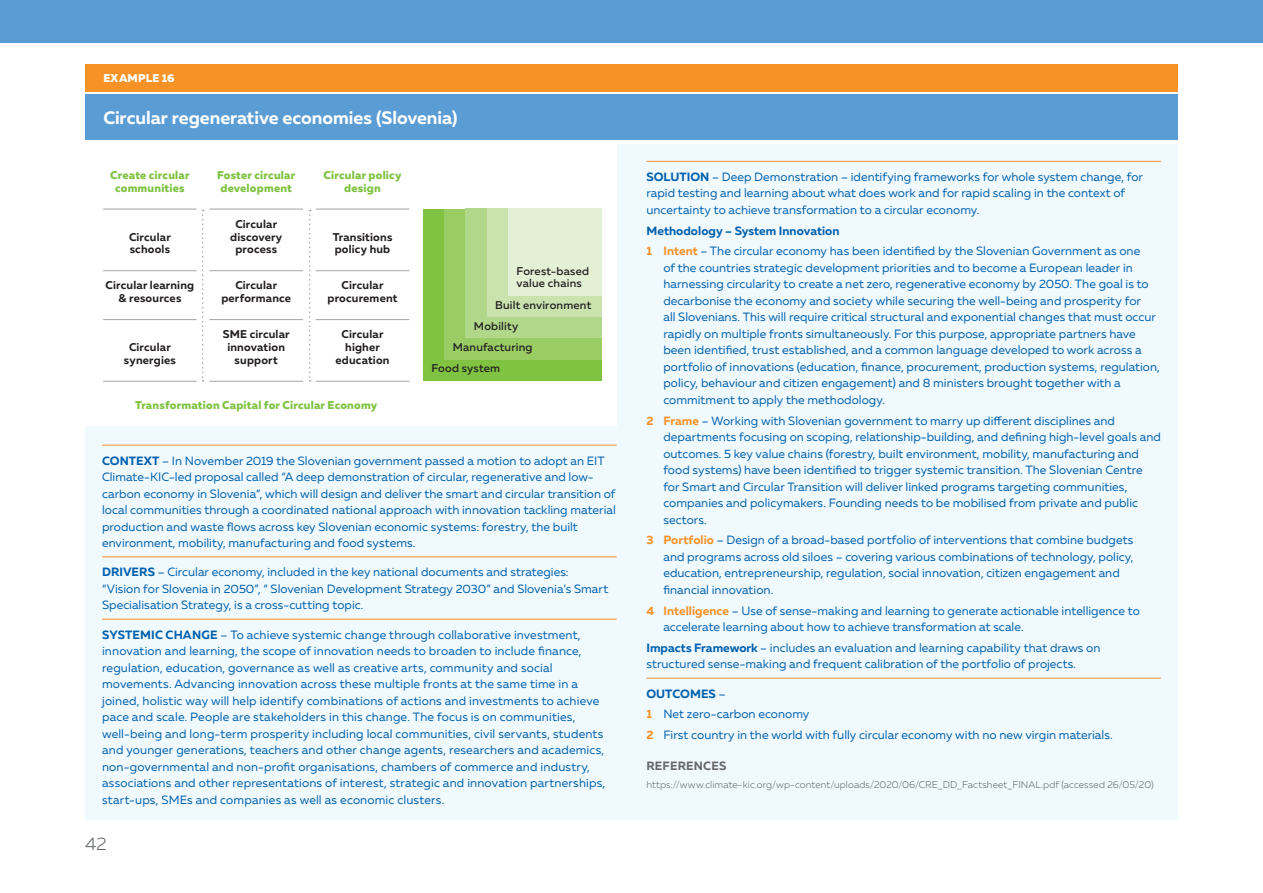
<style>
.page{position:relative;width:1263px;height:893px;background:#fff}
.page>*{position:absolute;margin:0;border:0;box-sizing:border-box;transform-origin:0 0}
.t1{font:700 18px "Muller";letter-spacing:-.005em;color:#fff}
.t2{font:300 18px "Muller";color:#656868}
.t3{font:12px/16.5px "Muller";letter-spacing:.005em;color:#005fad}
.t4{font:700 12px "Muller";letter-spacing:.01em;color:#656868}
.t5{font:700 12px "Muller";color:#005fad}
.t6{font:700 11.25px/12.8px "Muller";letter-spacing:.015em;color:#231f20;text-align:center}
.t7{font:800 11.25px/12.8px "Muller";letter-spacing:.02em;color:#80c342;text-align:center}
.t8{font:500 11.25px/12.8px "Muller";letter-spacing:.015em;color:#231f20}
.t9{font:800 11.25px "Muller";color:#fff}
.t10{font:300 9.75px "Muller";letter-spacing:.01em;color:#656868}
.s1{font-weight:700}
.s2{font-weight:700;color:#f79226}
</style>
<div class="page">
<div style="left:0;top:0;width:1263px;height:43px;background:#5a9dd5"></div>
<div style="left:85px;top:144px;width:1093px;height:675px;background:#eff9fe"></div>
<hr style="left:102px;top:445px;width:515px;height:1px;background:#f79226">
<hr style="left:102px;top:556px;width:515px;height:1px;background:#f79226">
<hr style="left:102px;top:619px;width:515px;height:1px;background:#f79226">
<hr style="left:646px;top:161px;width:515px;height:1px;background:#f79226">
<hr style="left:646px;top:678px;width:515px;height:1px;background:#f79226">
<div style="left:86px;top:64px;width:1092px;height:27px;background:#f79226"></div>
<div style="left:86px;top:94px;width:1092px;height:45px;background:#5a9dd5"></div>
<div style="left:85px;top:144px;width:532px;height:282px;background:#fff"></div>
<hr style="left:103px;top:209px;width:94px;height:1px;background:#a5a3a3">
<hr style="left:103px;top:270px;width:94px;height:1px;background:#a5a3a3">
<hr style="left:103px;top:319px;width:94px;height:1px;background:#a5a3a3">
<hr style="left:103px;top:381px;width:94px;height:1px;background:#a5a3a3">
<hr style="left:209px;top:209px;width:94px;height:1px;background:#a5a3a3">
<hr style="left:209px;top:270px;width:94px;height:1px;background:#a5a3a3">
<hr style="left:209px;top:319px;width:94px;height:1px;background:#a5a3a3">
<hr style="left:209px;top:381px;width:94px;height:1px;background:#a5a3a3">
<hr style="left:316px;top:209px;width:93px;height:1px;background:#a5a3a3">
<hr style="left:316px;top:270px;width:93px;height:1px;background:#a5a3a3">
<hr style="left:316px;top:319px;width:93px;height:1px;background:#a5a3a3">
<hr style="left:316px;top:381px;width:93px;height:1px;background:#a5a3a3">
<div style="left:423px;top:209px;width:178px;height:172px;background:#80c342"></div>
<div style="left:444px;top:209px;width:157px;height:150px;background:#99cc63"></div>
<div style="left:465px;top:209px;width:136px;height:129px;background:#b1d78a"></div>
<div style="left:487px;top:209px;width:114px;height:108px;background:#cae3ae"></div>
<div style="left:508px;top:209px;width:93px;height:87px;background:#e3f0d4"></div>
<svg style="left:202px;top:210px;width:2px;height:172px"></svg>
<svg style="left:309px;top:210px;width:2px;height:172px"></svg>
<p class="t9" style="left:103px;top:71px;width:10px">EXAM</p>
<p class="t9" style="left:138px;top:71px;width:38px">PLE 16</p>
<h1 class="t1" style="left:103px;top:106px;width:356px">Circular regenerative economies (Slovenia)</h1>
<p class="t7" style="left:110px;top:169px;width:81px">Create circular communities</p>
<p class="t6" style="left:129px;top:230px;width:43px;text-align:left">Circular schools</p>
<p class="t6" style="left:106px;top:279px;width:90px">Circular learning &amp; resources</p>
<p class="t6" style="left:124px;top:341px;width:53px">Circular synergies</p>
<p class="t7" style="left:217px;top:169px;width:80px">Foster circular development</p>
<p class="t6" style="left:230px;top:217px;width:54px">Circular discovery process</p>
<p class="t6" style="left:221px;top:279px;width:71px">Circular performance</p>
<p class="t6" style="left:223px;top:328px;width:68px">SME circular innovation support</p>
<p class="t7" style="left:323px;top:169px;width:79px">Circular policy design</p>
<p class="t6" style="left:333px;top:230px;width:61px;text-align:left">Transitions policy hub</p>
<p class="t6" style="left:327px;top:279px;width:72px">Circular procurement</p>
<p class="t6" style="left:336px;top:328px;width:55px">Circular higher education</p>
<p class="t7" style="left:135px;top:398px;width:244px">Transformation Capital for Circular Economy</p>
<p class="t8" style="left:516px;top:264px;width:74px">Forest-based value chains</p>
<p class="t8" style="left:495px;top:298px;width:98px">Built environment</p>
<p class="t8" style="left:474px;top:319px;width:46px">Mobility</p>
<p class="t8" style="left:453px;top:340px;width:81px">Manufacturing</p>
<p class="t8" style="left:431px;top:362px;width:70px">Food system</p>
<p class="t3" style="left:102px;top:452px;width:515px"><span class="s1">CONTEXT</span> – In November 2019 the Slovenian government passed a motion to adopt an EIT Climate-KIC-led proposal called “A deep demonstration of circular, regenerative and low&shy;carbon economy in Slovenia”, which will design and deliver the smart and circular transition of local communities through a coordinated national approach with innovation tackling material production and waste flows across key Slovenian economic systems: forestry, the built environment, mobility, manufacturing and food systems.</p>
<p class="t3" style="left:102px;top:564px;width:508px"><span class="s1">DRIVE RS</span> – Circular economy, included in the key national documents and strategies: “Vision for Slovenia in 2050”, “ Slovenian Development Strategy 2030” and Slovenia’s Smart<br>Specialisation Strategy, is a cross-cutting topic.</p>
<p class="t3" style="left:102px;top:626px;width:505px"><span class="s1">SYSTEM IC CHANGE</span> – To achieve systemic change through collaborative investment, innovation and learning, the scope of innovation needs to broaden to include finance, regulation, education, governance as well as creative arts, community and social movements. Advancing innovation across these multiple fronts at the same time in a joined, holistic way will help identify combinations of actions and investments to achieve pace and scale. People are stakeholders in this change. The focus is on communities, well-being and long-term prosperity including local communities, civil servants, students and younger generations, teachers and other change agents, researchers and academics, non-governmental and non-profit organisations, chambers of commerce and industry, associations and other representations of interest, strategic and innovation partnerships, start-ups, SMEs and companies as well as economic clusters.</p>
<h1 class="t2" style="left:85px;top:833px;width:23px">42</h1>
<p class="t3" style="left:646px;top:168px;width:498px"><span class="s1">SOLUTION</span> – Deep Demonstration – identifying frameworks for whole system change, for rapid testing and learning about what does work and for rapid scaling in the context of uncertainty to achieve transformation to a circular economy.</p>
<p class="t3" style="left:646px;top:220px;width:495px;line-height:20.7px"><span class="s1">Methodology – System Innovation<br></span><span class="s2">1 Intent</span> – The circular economy has been identified by the Slovenian Government as one</p>
<p class="t3" style="left:663px;top:259px;width:498px">of the countries strategic development priorities and to become a European leader in harnessing circularity to create a net zero, regenerative economy by 2050. The goal is to decarbonise the economy and society while securing the well-being and prosperity for<br>all Slovenians. This will require critical structural and exponential changes that must occur rapidly on multiple fronts simultaneously. For this purpose, appropriate partners have been identified, trust established, and a common language developed to work across a portfolio of innovations (education, finance, procurement, production systems, regulation, policy, behaviour and citizen engagement) and 8 ministers brought together with a commitment to apply the methodology.</p>
<p class="t3" style="left:663px;top:412px;width:499px;text-indent:-17px"><span class="s2">2 Frame</span> – Working with Slovenian government to marry up different disciplines and departments focusing on scoping, relationship-building, and defining high-level goals and outcomes. 5 key value chains (forestry, built environment, mobility, manufacturing and food systems) have been identified to trigger systemic transition. The Slovenian Centre for Smart and Circular Transition will deliver linked programs targeting communities, companies and policymakers. Founding needs to be mobilised from private and public sectors.</p>
<p class="t3" style="left:663px;top:532px;width:472px;text-indent:-17px"><span class="s2">3 Portfolio</span> – Design of a broad-based portfolio of interventions that combine budgets and programs across old siloes – covering various combinations of technology, policy, education, entrepreneurship, regulation, social innovation, citizen engagement and financial innovation.</p>
<p class="t3" style="left:663px;top:602px;width:478px;text-indent:-17px"><span class="s2">4 Intelligence</span> – Use of sense-making and learning to generate actionable intelligence to accelerate learning about how to achieve transformation at scale.</p>
<p class="t3" style="left:646px;top:639px;width:456px"><span class="s1">Impacts Framework</span> – includes an evaluation and learning capability that draws on structured sense-making and frequent calibration of the portfolio of projects.</p>
<p class="t5" style="left:646px;top:686px;width:44px">OUTCOME</p>
<p class="t3" style="left:646px;top:683px;width:468px;line-height:20.7px;text-indent:62px"><span class="s1">S</span> –<br><span class="s2">1</span> Net zero-carbon economy<br><span class="s2">2</span> First country in the world with fully circular economy with no new virgin materials.</p>
<p class="t4" style="left:646px;top:758px;width:82px">REFERENCES</p>
<p class="t10" style="left:646px;top:779px;width:509px">https://www.climate-kic.org/wp-content/uploads/2020/06/CRE_DD_Factsheet_FINAL.pdf (accessed 26/05/20)</p>
</div>
